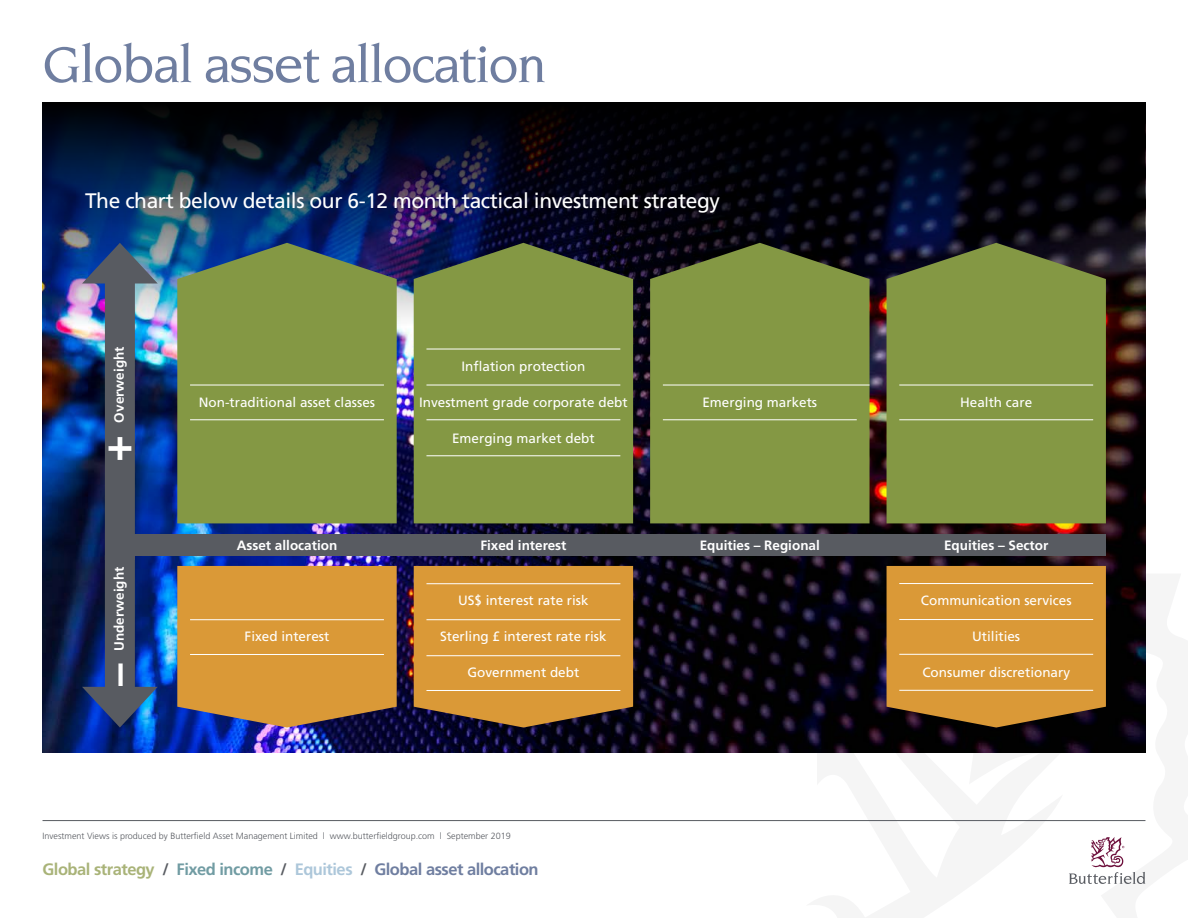
<style>
.page{position:relative;width:1188px;height:918px;background:#fff}
.page>*{position:absolute;margin:0;border:0;box-sizing:border-box;transform-origin:0 0}
.t1{font:500 54px "ITC Novarese";letter-spacing:-.03em;color:#6f7ea0}
.t2{font:700 45px "Frutiger";color:#fff}
.t3{font:21px "Frutiger";letter-spacing:-.02em;color:#fff}
.t4{font:700 16.5px "Frutiger";letter-spacing:-.03em;color:#6f7ea0}
.t5{font:13.5px "Frutiger";color:#fff}
.t6{font:700 13.5px "Frutiger";color:#fff}
.t7{font:13.5px "Frutiger LT";color:#fff}
.t8{font:300 9px "Frutiger";color:#585b61}
.s1{color:#a9b378}
.s2{color:#585b61}
.s3{color:#719ca3}
.s4{color:#adc7da}
</style>
<div class="page">
<img style="left:43px;top:326px;width:1102px;height:427px">
<img style="left:43px;top:102px;width:1102px;height:224px">
<svg style="left:650px;top:243px;width:220px;height:280px;background:#7c8e41"></svg>
<hr style="left:663px;top:385px;width:207px;height:1px;background:#fff">
<hr style="left:663px;top:419px;width:194px;height:1px;background:#fff">
<svg style="left:177px;top:243px;width:220px;height:280px;background:#7c9249"></svg>
<svg style="left:177px;top:566px;width:220px;height:162px;background:#cb903c"></svg>
<hr style="left:190px;top:385px;width:194px;height:1px;background:#fff">
<hr style="left:190px;top:419px;width:194px;height:1px;background:#fff">
<hr style="left:190px;top:619px;width:194px;height:1px;background:#fff">
<hr style="left:190px;top:654px;width:194px;height:1px;background:#fff">
<svg style="left:414px;top:243px;width:219px;height:280px;background:#7c8f44"></svg>
<svg style="left:414px;top:566px;width:219px;height:162px;background:#cb8f36"></svg>
<hr style="left:426px;top:583px;width:194px;height:1px;background:#fff">
<hr style="left:426px;top:619px;width:194px;height:1px;background:#fff">
<hr style="left:426px;top:655px;width:194px;height:1px;background:#fff">
<hr style="left:426px;top:690px;width:194px;height:1px;background:#fff">
<hr style="left:426px;top:349px;width:194px;height:1px;background:#fff">
<hr style="left:426px;top:385px;width:194px;height:1px;background:#fff">
<hr style="left:426px;top:419px;width:194px;height:1px;background:#fff">
<hr style="left:426px;top:455px;width:194px;height:1px;background:#fff">
<svg style="left:887px;top:243px;width:219px;height:280px;background:#7d8f42"></svg>
<svg style="left:887px;top:566px;width:219px;height:162px;background:#cb8e34"></svg>
<hr style="left:899px;top:385px;width:194px;height:1px;background:#fff">
<hr style="left:899px;top:419px;width:194px;height:1px;background:#fff">
<hr style="left:899px;top:583px;width:194px;height:1px;background:#fff">
<hr style="left:899px;top:619px;width:194px;height:1px;background:#fff">
<hr style="left:899px;top:654px;width:194px;height:1px;background:#fff">
<hr style="left:899px;top:690px;width:194px;height:1px;background:#fff">
<div style="left:110px;top:534px;width:996px;height:21px;background:#585b61"></div>
<div style="left:105px;top:269px;width:30px;height:291px;background:#585b61"></div>
<svg style="left:82px;top:243px;width:76px;height:41px;background:#3b5e81"></svg>
<div style="left:105px;top:555px;width:30px;height:146px;background:#585b61"></div>
<svg style="left:82px;top:687px;width:76px;height:41px;background:#2d538d"></svg>
<hr style="left:43px;top:820px;width:1102px;height:1px;background:#585b61">
<svg style="left:1069px;top:837px;width:76px;height:47px"></svg>
<h1 class="t1" style="left:43px;top:34px;width:506px">Global asset allocation</h1>
<h3 class="t3" style="left:85px;top:188px;width:637px">The chart below details our 6-12 month tactical investment strategy</h3>
<p class="t6" style="left:111px;top:423px;width:77px;rotate:-90deg">Overweight</p>
<h2 class="t2" style="left:89px;top:462px;width:28px;rotate:-90deg">+</h2>
<p class="t5" style="left:462px;top:358px;width:125px">Inflation protection</p>
<p class="t5" style="left:419px;top:394px;width:210px">Investment grade corporate debt</p>
<p class="t5" style="left:452px;top:430px;width:144px">Emerging market debt</p>
<p class="t5" style="left:199px;top:394px;width:178px">Non-traditional asset classes</p>
<p class="t5" style="left:702px;top:394px;width:116px">Emerging markets</p>
<p class="t5" style="left:960px;top:394px;width:74px">Health care</p>
<p class="t6" style="left:237px;top:537px;width:102px">Asset allocation</p>
<p class="t6" style="left:480px;top:537px;width:88px">Fixed interest</p>
<p class="t6" style="left:700px;top:537px;width:122px">Equities – Regional</p>
<p class="t6" style="left:944px;top:537px;width:106px">Equities – Sector</p>
<p class="t6" style="left:111px;top:651px;width:86px;rotate:-90deg">Underweight</p>
<p class="t5" style="left:458px;top:593px;width:132px">US$ interest rate risk</p>
<p class="t5" style="left:440px;top:629px;width:168px">Sterling £ interest rate risk</p>
<p class="t5" style="left:468px;top:665px;width:113px">Government debt</p>
<p class="t7" style="left:921px;top:593px;width:152px">Communication services</p>
<p class="t5" style="left:972px;top:629px;width:50px">Utilities</p>
<p class="t5" style="left:245px;top:629px;width:86px">Fixed interest</p>
<h2 class="t2" style="left:91px;top:686px;width:24px;rotate:-90deg">–</h2>
<p class="t5" style="left:922px;top:665px;width:149px">Consumer discretionary</p>
<p class="t8" style="left:43px;top:830px;width:470px">Investment Views is produced by Butterfield Asset Management Limited l www.butterfieldgroup.com l September 2019</p>
<p class="t4" style="left:43px;top:860px;width:498px"><span class="s1">Global strategy</span> <span class="s2">/</span> <span class="s3">Fixed income</span> <span class="s2">/</span> <span class="s4">Equities</span> <span class="s2">/</span> Global asset allocation</p>
</div>
